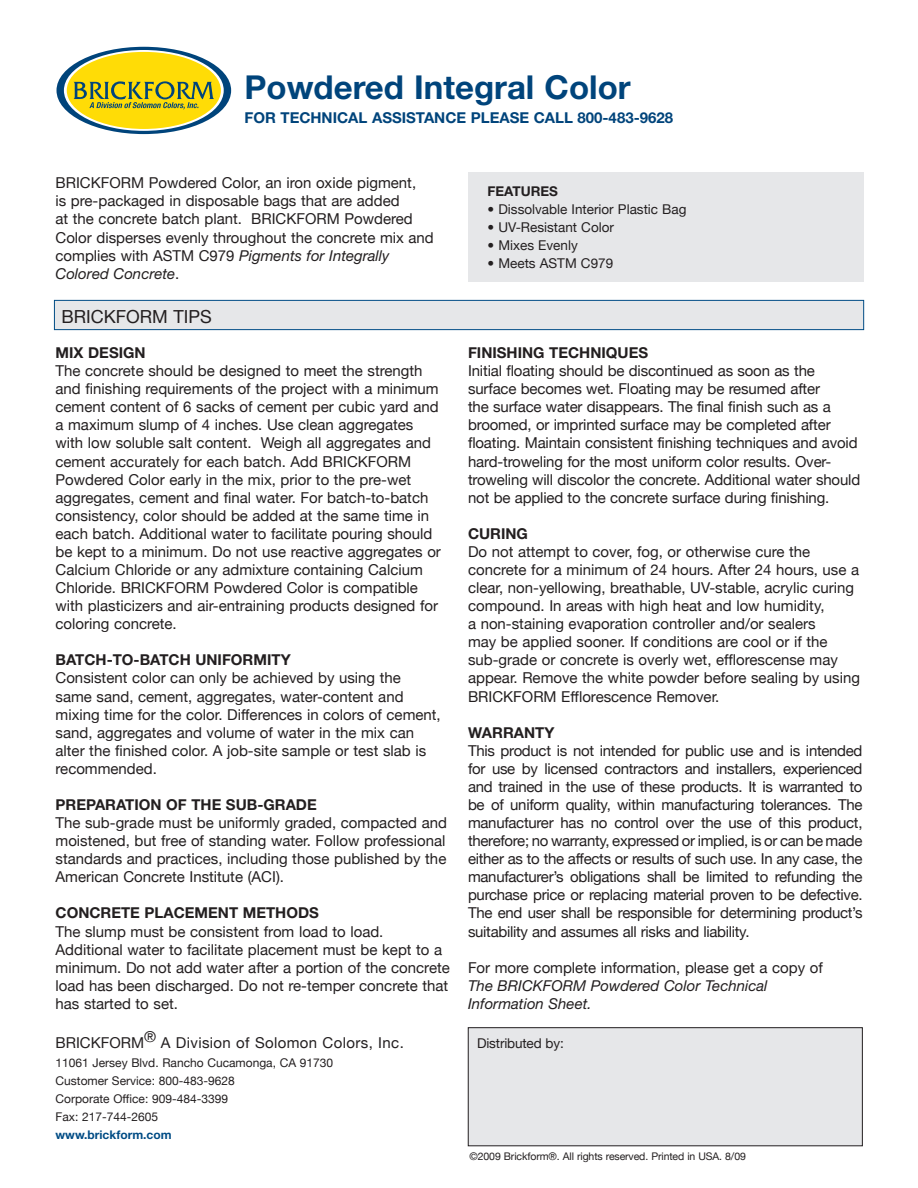
<style>
.page{position:relative;width:918px;height:1188px;background:#fff}
.page>*{position:absolute;margin:0;border:0;box-sizing:border-box;transform-origin:0 0}
.t1{font:700 33px "Helvetica Neue";color:#00447b}
.t2{font:18px "Helvetica Neue";color:#231f20}
.t3{font:15px/18px "Helvetica Neue";color:#231f20}
.t4{font:700 15px "Helvetica Neue";color:#231f20}
.t5{font:italic 15px "Helvetica Neue";color:#231f20}
.t6{font:700 15px "Helvetica Neue";color:#00447b}
.t7{font:15px "Helvetica Neue";letter-spacing:.025em;color:#231f20}
.copy{font:13.5px "Helvetica Neue";color:#231f20}
.heading_1{font:700 13.5px "Helvetica Neue";color:#231f20}
.t8{font:12px "Helvetica Neue";color:#231f20}
.t9{font:700 12px "Helvetica Neue";color:#004c85}
.copy-2{font:10.5px "Helvetica Neue";letter-spacing:-.01em;color:#231f20}
.s1{font-style:italic}
.s2{font-style:normal}
</style>
<div class="page">
<div style="left:468px;top:172px;width:396px;height:110px;background:#e6e7e9"></div>
<div style="left:54px;top:300px;width:810px;height:30px;background:#e6e7e9;border:1px solid #004c85"></div>
<div style="left:468px;top:1028px;width:394px;height:118px;background:#e6e7e9"></div>
<svg style="left:57px;top:47px;width:174px;height:87px;fill:#00447b"></svg>
<svg style="left:65px;top:51px;width:158px;height:79px"></svg>
<div style="left:64px;top:50px;width:160px;height:81px;border:2px solid #fff;border-radius:50%"></div>
<div style="left:67px;top:52px;width:154px;height:77px;background:#ffdc06;border-radius:50%"></div>
<svg style="left:74px;top:81px;width:140px;height:28px"></svg>
<p class="t1" style="left:245px;top:67px;width:388px">Powdered Integral Color</p>
<p class="t6" style="left:245px;top:108px;width:430px">For tec hnical assistanc e please call 800-483-9628</p>
<p class="t3" style="left:56px;top:174px;width:380px">BRICKFORM Powdered Color, an iron oxide pigment,<br>is pre-packaged in disposable bags that are added<br>at the concrete batch plant. BRICKFORM Powdered Color disperses evenly throughout the concrete mix and complies with ASTM C979 <span class="s1">Pigments for Integrally</span></p>
<p class="t5" style="left:56px;top:264px;width:125px">Colored Concrete<span class="s2">.</span></p>
<p class="t2" style="left:62px;top:306px;width:152px">BRICKFORM TIPS</p>
<p class="t4" style="left:56px;top:343px;width:90px">MIX DESIGN</p>
<p class="t3" style="left:56px;top:362px;width:387px">The concrete should be designed to meet the strength and finishing requirements of the project with a minimum cement content of 6 sacks of cement per cubic yard and a maximum slump of 4 inches. Use clean aggregates with low soluble salt content. Weigh all aggregates and cement accurately for each batch. Add BRICKFORM Powdered Color early in the mix, prior to the pre-wet aggregates, cement and final water. For batch-to-batch consistency, color should be added at the same time in each batch. Additional water to facilitate pouring should be kept to a minimum. Do not use reactive aggregates or Calcium Chloride or any admixture containing Calcium Chloride. BRICKFORM Powdered Color is compatible with plasticizers and air-entraining products designed for coloring concrete.</p>
<p class="t4" style="left:56px;top:651px;width:237px">BATCH-TO-BATCH UNIFORMITY</p>
<p class="t3" style="left:56px;top:669px;width:387px">Consistent color can only be achieved by using the same sand, cement, aggregates, water-content and mixing time for the color. Differences in colors of cement, sand, aggregates and volume of water in the mix can alter the finished color. A job-site sample or test slab is recommended.</p>
<p class="t4" style="left:56px;top:795px;width:51px">PREPARAT</p>
<p class="t4" style="left:134px;top:795px;width:68px">ION OF THE</p>
<p class="t4" style="left:226px;top:795px;width:91px">SUB-GRADE</p>
<p class="t3" style="left:56px;top:814px;width:393px;text-align:justify">The sub-grade must be uniformly graded, compacted and moistened, but free of standing water. Follow professional standards and practices, including those published by the American Concrete Institute (ACI).</p>
<p class="t4" style="left:56px;top:904px;width:56px">CONCRETE</p>
<p class="t4" style="left:145px;top:904px;width:75px">PLACEMENT</p>
<p class="t4" style="left:243px;top:904px;width:25px">METHO</p>
<p class="t4" style="left:298px;top:904px;width:22px">DS</p>
<p class="t3" style="left:56px;top:922px;width:396px">The slump must be consistent from load to load.<br>Additional water to facilitate placement must be kept to a minimum. Do not add water after a portion of the concrete load has been discharged. Do not re-temper concrete that has started to set.</p>
<p class="t7" style="left:56px;top:1033px;width:350px">BRICKFORM® A Division of Solomon Colors, Inc.</p>
<p class="t8" style="left:56px;top:1056px;width:279px">11061 Jersey Blvd. Rancho Cucamonga, CA 91730</p>
<p class="t8" style="left:56px;top:1074px;width:181px">Customer Service: 800-483-9628</p>
<p class="t8" style="left:56px;top:1092px;width:174px">Corporate Office: 909-484-3399</p>
<p class="t8" style="left:56px;top:1110px;width:104px">Fax: 217-744-2605</p>
<p class="t9" style="left:56px;top:1128px;width:118px">www.brickform.com</p>
<p class="heading_1" style="left:488px;top:183px;width:18px">FEAT</p>
<p class="heading_1" style="left:521px;top:183px;width:20px">URES</p>
<p class="copy" style="left:488px;top:201px;width:201px">• Dissolvable Interior Plastic Bag</p>
<p class="copy" style="left:488px;top:219px;width:128px">• UV-Resistant Color</p>
<p class="copy" style="left:488px;top:237px;width:92px">• Mixes Evenly</p>
<p class="copy" style="left:488px;top:255px;width:127px">• Meets ASTM C979</p>
<p class="t4" style="left:468px;top:343px;width:171px">FINISH ING TECHN IQUES</p>
<p class="t3" style="left:468px;top:362px;width:394px">Initial floating should be discontinued as soon as the surface becomes wet. Floating may be resumed after<br>the surface water disappears. The final finish such as a broomed, or imprinted surface may be completed after floating. Maintain consistent finishing techniques and avoid hard-troweling for the most uniform color results. Over&shy;troweling will discolor the concrete. Additional water should not be applied to the concrete surface during finishing.</p>
<p class="t4" style="left:468px;top:524px;width:61px">CURING</p>
<p class="t3" style="left:468px;top:542px;width:394px">Do not attempt to cover, fog, or otherwise cure the concrete for a minimum of 24 hours. After 24 hours, use a clear, non-yellowing, breathable, UV-stable, acrylic curing compound. In areas with high heat and low humidity,<br>a non-staining evaporation controller and/or sealers<br>may be applied sooner. If conditions are cool or if the sub-grade or concrete is overly wet, efflorescense may appear. Remove the white powder before sealing by using BRICKFORM Efflorescence Remover.</p>
<p class="t4" style="left:468px;top:723px;width:26px">WARRANT</p>
<p class="t4" style="left:544px;top:723px;width:12px">Y</p>
<p class="t3" style="left:468px;top:741px;width:396px;text-align:justify">This product is not intended for public use and is intended for use by licensed contractors and installers, experienced and trained in the use of these products. It is warranted to be of uniform quality, within manufacturing tolerances. The manufacturer has no control over the use of this product, therefore; no warranty, expressed or implied, is or can be made either as to the affects or results of such use. In any case, the manufacturer’s obligations shall be limited to refunding the purchase price or replacing material proven to be defective.<br>The end user shall be responsible for determining product’s suitability and assumes all risks and liability.</p>
<p class="t3" style="left:468px;top:958px;width:356px">For more complete information, please get a copy of</p>
<p class="t5" style="left:468px;top:976px;width:301px">The BRICKFORM Powdered Color Technical</p>
<p class="t5" style="left:468px;top:994px;width:125px">Information Sheet.</p>
<p class="copy" style="left:477px;top:1035px;width:88px">Distributed by:</p>
<p class="copy-2" style="left:470px;top:1150px;width:278px">©2009 Brickform®. All rights reserved. Printed in USA. 8/09</p>
</div>
